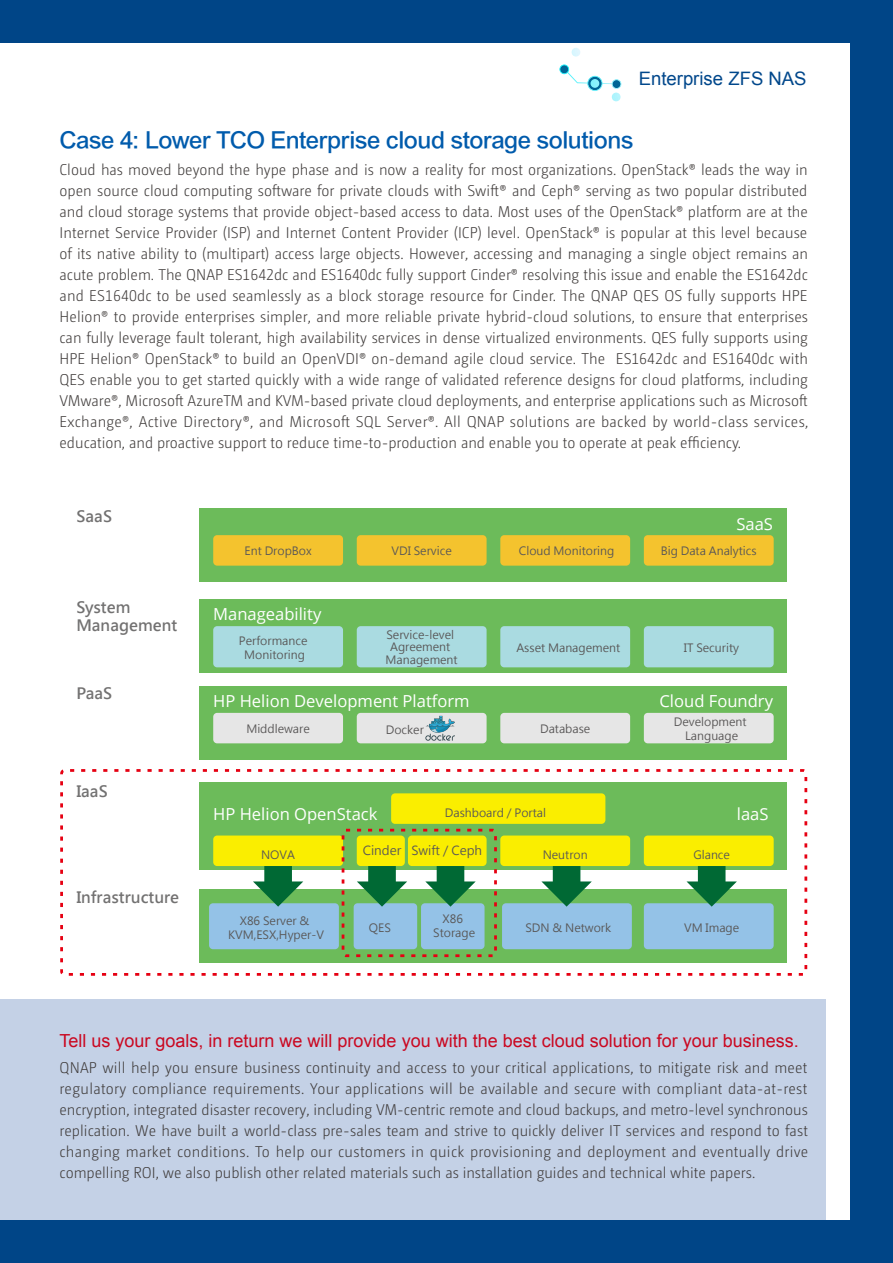
<style>
.page{position:relative;width:893px;height:1263px;background:#fff}
.page>*{position:absolute;margin:0;border:0;box-sizing:border-box;transform-origin:0 0}
.t1{font:24px "DF Li Hei Md HK BF";letter-spacing:-.005em;color:#005bac}
.t2{font:18.6px "Arial";color:#00478b}
.t3{font:18px "Arial";color:#ca0821}
.t4{font:16.65px "Open Sans";color:#fff}
.t5{font:300 15.6px/21px "QNAP Camingo Dos";color:#3e3a39;text-align:justify;scale:.95 1}
.t6{font:700 15.6px/18.6px "Microsoft Jheng Hei";color:#727171}
.t7{font:12.45px "Microsoft Jheng Hei";color:#595757}
.t8{font:11.4px/14.1px "Microsoft Jheng Hei";color:#595757;text-align:center}
.s1{font-size:15.45px}
</style>
<div class="page">
<svg style="left:571px;top:48px;width:9px;height:9px"></svg>
<svg style="left:559px;top:64px;width:62px;height:38px"></svg>
<div style="left:0;top:999px;width:826px;height:222px;background:#c4d1e6"></div>
<div style="left:0;top:0;width:893px;height:43px;background:#004587"></div>
<div style="left:850px;top:0;width:43px;height:1263px;background:#004587"></div>
<div style="left:0;top:1220px;width:893px;height:43px;background:#004587"></div>
<div style="left:199px;top:508px;width:588px;height:74px;background:#6cbb5a"></div>
<div style="left:213px;top:535px;width:130px;height:31px;background:#f4c32e;border-radius:4px"></div>
<div style="left:357px;top:535px;width:130px;height:31px;background:#f4c32e;border-radius:4px"></div>
<div style="left:500px;top:535px;width:130px;height:31px;background:#f4c32e;border-radius:4px"></div>
<div style="left:644px;top:535px;width:130px;height:31px;background:#f4c32e;border-radius:4px"></div>
<div style="left:199px;top:599px;width:588px;height:74px;background:#6cbb5a"></div>
<div style="left:213px;top:626px;width:130px;height:41px;background:#aadbe1;border-radius:4px"></div>
<div style="left:357px;top:626px;width:130px;height:41px;background:#aadbe1;border-radius:4px"></div>
<div style="left:500px;top:626px;width:130px;height:41px;background:#aadbe1;border-radius:4px"></div>
<div style="left:644px;top:626px;width:130px;height:41px;background:#aadbe1;border-radius:4px"></div>
<div style="left:199px;top:888px;width:588px;height:74px;background:#6cbb5a"></div>
<div style="left:209px;top:903px;width:130px;height:46px;background:#94c2e7;border-radius:4px"></div>
<div style="left:354px;top:903px;width:63px;height:46px;background:#94c2e7;border-radius:4px"></div>
<div style="left:502px;top:903px;width:130px;height:46px;background:#94c2e7;border-radius:4px"></div>
<div style="left:644px;top:903px;width:130px;height:46px;background:#94c2e7;border-radius:4px"></div>
<div style="left:421px;top:903px;width:64px;height:46px;background:#94c2e7;border-radius:4px"></div>
<div style="left:199px;top:686px;width:588px;height:74px;background:#6cbb5a"></div>
<div style="left:213px;top:713px;width:130px;height:30px;background:#e6e6e6;border-radius:4px"></div>
<div style="left:357px;top:713px;width:130px;height:30px;background:#e6e6e6;border-radius:4px"></div>
<div style="left:500px;top:713px;width:130px;height:30px;background:#e6e6e6;border-radius:4px"></div>
<div style="left:644px;top:713px;width:130px;height:30px;background:#e6e6e6;border-radius:4px"></div>
<svg style="left:425px;top:716px;width:30px;height:25px"></svg>
<div style="left:199px;top:783px;width:588px;height:87px;background:#6cbb5a"></div>
<div style="left:213px;top:835px;width:130px;height:31px;background:#faee00;border-radius:4px"></div>
<div style="left:357px;top:835px;width:48px;height:31px;background:#faee00;border-radius:4px"></div>
<div style="left:408px;top:835px;width:79px;height:31px;background:#faee00;border-radius:4px"></div>
<div style="left:500px;top:835px;width:130px;height:31px;background:#faee00;border-radius:4px"></div>
<div style="left:644px;top:835px;width:130px;height:31px;background:#faee00;border-radius:4px"></div>
<div style="left:391px;top:793px;width:214px;height:31px;background:#faee00;border-radius:4px"></div>
<div style="left:264px;top:866px;width:28px;height:19px;background:#006934"></div>
<svg style="left:253px;top:881px;width:50px;height:26px"></svg>
<div style="left:437px;top:866px;width:27px;height:19px;background:#006934"></div>
<svg style="left:425px;top:881px;width:51px;height:26px"></svg>
<div style="left:368px;top:866px;width:28px;height:19px;background:#006934"></div>
<svg style="left:357px;top:881px;width:50px;height:26px"></svg>
<div style="left:553px;top:866px;width:27px;height:19px;background:#006934"></div>
<svg style="left:541px;top:881px;width:51px;height:26px"></svg>
<div style="left:698px;top:866px;width:27px;height:19px;background:#006934"></div>
<svg style="left:686px;top:881px;width:51px;height:26px"></svg>
<div style="left:60px;top:769px;width:747px;height:207px;border:3px dashed #e60012;border-radius:3px"></div>
<div style="left:342px;top:829px;width:155px;height:128px;border:3px dashed #e60012;border-radius:3px"></div>
<p class="t2" style="left:639px;top:66px;width:169px">Enterprise ZFS NAS</p>
<h1 class="t1" style="left:60px;top:128px;width:575px">Case 4: Lower TCO Enterprise cloud storage solutions</h1>
<p class="t5" style="left:60px;top:159px;width:790px">Cloud has moved beyond the hype phase and is now a reality for most organizations. OpenStack® leads the way in open source cloud computing software for private clouds with Swift® and Ceph® serving as two popular distributed and cloud storage systems that provide object-based access to data. Most uses of the OpenStack® platform are at the Internet Service Provider (ISP) and Internet Content Provider (ICP) level. OpenStack® is popular at this level because of its native ability to (multipart) access large objects. However, accessing and managing a single object remains an acute problem. The QNAP ES<span class="s1">1642</span>dc and ES<span class="s1">1640</span>dc fully support Cinder® resolving this issue and enable the ES<span class="s1">1642</span>dc and ES<span class="s1">1640</span>dc to be used seamlessly as a block storage resource for Cinder. The QNAP QES OS fully supports HPE Helion® to provide enterprises simpler, and more reliable private hybrid-cloud solutions, to ensure that enterprises can fully leverage fault tolerant, high availability services in dense virtualized environments. QES fully supports using HPE Helion® OpenStack® to build an OpenVDI® on-demand agile cloud service. The ES<span class="s1">1642</span>dc and ES<span class="s1">1640</span>dc with QES enable you to get started quickly with a wide range of validated reference designs for cloud platforms, including VMware®, Microsoft AzureTM and KVM-based private cloud deployments, and enterprise applications such as Microsoft Exchange®, Active Directory®, and Microsoft SQL Server®. All QNAP solutions are backed by world-class services, education, and proactive support to reduce time-to-production and enable you to operate at peak efficiency.</p>
<p class="t6" style="left:76px;top:507px;width:37px">SaaS</p>
<p class="t4" style="left:736px;top:512px;width:38px">SaaS</p>
<p class="t8" style="left:245px;top:544px;width:69px">Ent DropBox</p>
<p class="t8" style="left:391px;top:544px;width:62px">VDI Service</p>
<p class="t8" style="left:519px;top:544px;width:97px">Cloud Monitoring</p>
<p class="t8" style="left:661px;top:544px;width:98px">Big Data Analytics</p>
<p class="t6" style="left:76px;top:598px;width:102px">System<br>Management</p>
<p class="t4" style="left:213px;top:602px;width:110px">Manageability</p>
<p class="t8" style="left:239px;top:634px;width:70px">Performance<br>Monitoring</p>
<p class="t8" style="left:386px;top:629px;width:74px;line-height:12.5px">Service-level<br>Agreement<br>Management</p>
<p class="t8" style="left:516px;top:641px;width:105px">Asset Management</p>
<p class="t8" style="left:684px;top:641px;width:57px">IT Security</p>
<p class="t6" style="left:76px;top:684px;width:37px">PaaS</p>
<p class="t6" style="left:76px;top:781px;width:33px">IaaS</p>
<p class="t6" style="left:76px;top:888px;width:104px">Infrastructure</p>
<p class="t4" style="left:213px;top:690px;width:258px">HP Helion Development Platform</p>
<p class="t4" style="left:659px;top:690px;width:115px">Cloud Foundry</p>
<p class="t8" style="left:246px;top:721px;width:65px">Middleware</p>
<p class="t8" style="left:386px;top:723px;width:40px">Docker</p>
<p class="t8" style="left:540px;top:721px;width:52px">Database</p>
<p class="t8" style="left:674px;top:715px;width:74px">Development<br>Language</p>
<p class="t8" style="left:445px;top:805px;width:103px">Dashboard / Portal</p>
<p class="t4" style="left:213px;top:803px;width:166px">HP Helion OpenStack</p>
<p class="t4" style="left:737px;top:803px;width:33px">laaS</p>
<p class="t7" style="left:363px;top:843px;width:40px">Cinder</p>
<p class="t8" style="left:261px;top:847px;width:35px">NOVA</p>
<p class="t7" style="left:411px;top:843px;width:72px">Swift / Ceph</p>
<p class="t8" style="left:543px;top:847px;width:47px">Neutron</p>
<p class="t8" style="left:693px;top:847px;width:38px">Glance</p>
<p class="t8" style="left:228px;top:913px;width:97px">X86 Server &amp;<br>KVM,ESX,Hyper-V</p>
<p class="t8" style="left:433px;top:912px;width:43px">X86<br>Storage</p>
<p class="t8" style="left:369px;top:920px;width:24px">QES</p>
<p class="t8" style="left:525px;top:920px;width:87px">SDN &amp; Network</p>
<p class="t8" style="left:684px;top:920px;width:57px">VM Image</p>
<p class="t3" style="left:60px;top:1029px;width:741px">Tell us your goals, in return we will provide you with the best cloud solution for your business.</p>
<p class="t5" style="left:60px;top:1057px;width:790px">QNAP will help you ensure business continuity and access to your critical applications, to mitigate risk and meet regulatory compliance requirements. Your applications will be available and secure with compliant data-at-rest encryption, integrated disaster recovery, including VM-centric remote and cloud backups, and metro-level synchronous replication. We have built a world-class pre-sales team and strive to quickly deliver IT services and respond to fast changing market conditions. To help our customers in quick provisioning and deployment and eventually drive compelling ROI, we also publish other related materials such as installation guides and technical white papers.</p>
</div>
